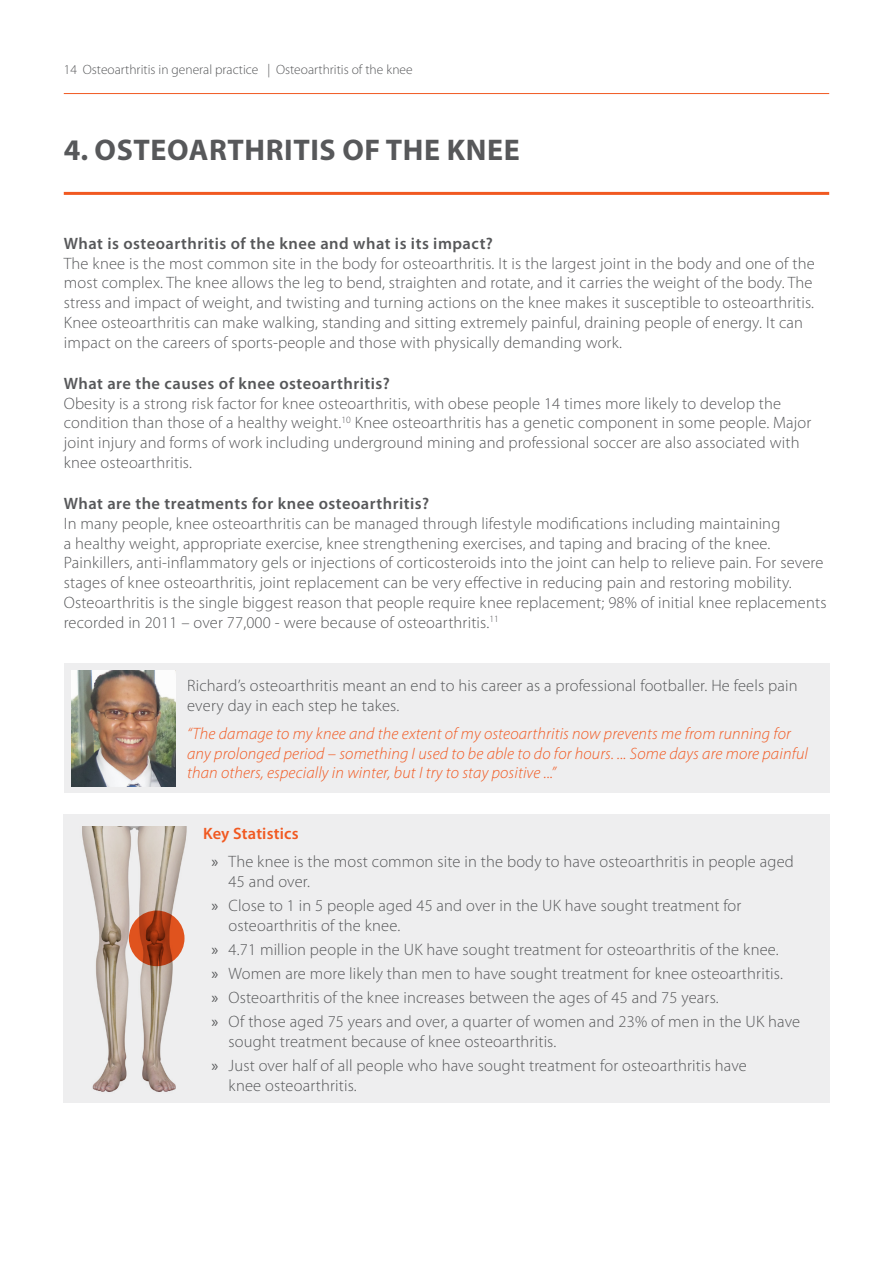
<style>
.page{position:relative;width:893px;height:1263px;background:#fff}
.page>*{position:absolute;margin:0;border:0;box-sizing:border-box;transform-origin:0 0}
.Section_Heading{font:700 30px "Myriad Pro";letter-spacing:.02em;color:#57585a}
.Body{font:300 16.5px/19.8px "Myriad Pro";letter-spacing:.01em;color:#57585a}
.t1{font:italic 300 16.5px/19.8px "Myriad Pro";letter-spacing:.01em;color:#f15921}
.sub_heading{font:600 16.5px "Myriad Pro";letter-spacing:.03em;color:#57585a}
.t2{font:300 13.5px "Myriad Pro";color:#57585a}
.s1{font-weight:600;color:#f15921}
.s2{font-weight:400}
</style>
<div class="page">
<hr style="left:64px;top:93px;width:765px;height:1px;background:#f15921">
<hr style="left:64px;top:192px;width:765px;height:3px;background:#f15921">
<div style="left:64px;top:663px;width:766px;height:130px;background:#eeeeef"></div>
<img style="left:72px;top:670px;width:104px;height:116px">
<div style="left:64px;top:814px;width:766px;height:288px;background:#eeeeef"></div>
<img style="left:82px;top:826px;width:105px;height:266px">
<svg style="left:129px;top:910px;width:55px;height:56px;background:#b44017"></svg>
<p class="t2" style="left:64px;top:61px;width:350px">14 Osteoarthritis in general practice | Osteoarthritis of the knee</p>
<p class="Section_Heading" style="left:64px;top:133px;width:457px">4. OSTEOARTHRITIS OF THE KNEE</p>
<p class="sub_heading" style="left:64px;top:233px;width:431px">What is osteoarthritis of the knee and what is its impact?</p>
<p class="Body" style="left:64px;top:253px;width:752px">The knee is the most common site in the body for osteoarthritis. It is the largest joint in the body and one of the most complex. The knee allows the leg to bend, straighten and rotate, and it carries the weight of the body. The stress and impact of weight, and twisting and turning actions on the knee makes it susceptible to osteoarthritis.<br>Knee osteoarthritis can make walking, standing and sitting extremely painful, draining people of energy. It can impact on the careers of sports-people and those with physically demanding work.</p>
<p class="sub_heading" style="left:64px;top:373px;width:328px">What are the causes of knee osteoarthritis?</p>
<p class="Body" style="left:64px;top:393px;width:749px">Obesity is a strong risk factor for knee osteoarthritis, with obese people 14 times more likely to develop the condition than those of a healthy weight.<sup>10</sup> Knee osteoarthritis has a genetic component in some people. Major joint injury and forms of work including underground mining and professional soccer are also associated with knee osteoarthritis.</p>
<p class="sub_heading" style="left:64px;top:493px;width:367px">What are the treatments for knee osteoarthritis?</p>
<p class="Body" style="left:64px;top:513px;width:764px">In many people, knee osteoarthritis can be managed through lifestyle modifications including maintaining<br>a healthy weight, appropriate exercise, knee strengthening exercises, and taping and bracing of the knee.<br>Painkillers, anti-inflammatory gels or injections of corticosteroids into the joint can help to relieve pain. For severe stages of knee osteoarthritis, joint replacement can be very effective in reducing pain and restoring mobility.<br>Osteoarthritis is the single biggest reason that people require knee replacement; 98% of initial knee replacements recorded in 2011 – over 77,000 - were because of osteoarthritis.<sup>11</sup></p>
<p class="Body" style="left:187px;top:675px;width:612px">Richard’s osteoarthritis meant an end to his career as a professional footballer. He feels pain every day in each step he takes.</p>
<p class="t1" style="left:187px;top:723px;width:622px">“The damage to my knee and the extent of my osteoarthritis now prevents me from running for any prolonged period – something I used to be able to do for hours. ... Some days are more painful than others, especially in winter, but I try to stay positive ...”</p>
<p class="Body" style="left:212px;top:819px;width:584px;line-height:28.3px;text-indent:-8px"><span class="s1">Key Statistics<br></span><span class="s2">»</span> The knee is the most common site in the body to have osteoarthritis in people aged</p>
<p class="Body" style="left:212px;top:869px;width:531px;line-height:24px;text-indent:17px">45 and over.<br><span class="s2">»</span> Close to 1 in 5 people aged 45 and over in the UK have sought treatment for</p>
<p class="Body" style="left:212px;top:913px;width:590px;line-height:24px;text-indent:17px">osteoarthritis of the knee.<br><span class="s2">»</span> 4.71 million people in the UK have sought treatment for osteoarthritis of the knee.<br><span class="s2">»</span> Women are more likely than men to have sought treatment for knee osteoarthritis.<br><span class="s2">»</span> Osteoarthritis of the knee increases between the ages of 45 and 75 years.<br><span class="s2">»</span> Of those aged 75 years and over, a quarter of women and 23% of men in the UK have</p>
<p class="Body" style="left:212px;top:1029px;width:537px;line-height:24px;text-indent:17px">sought treatment because of knee osteoarthritis.<br><span class="s2">»</span> Just over half of all people who have sought treatment for osteoarthritis have</p>
<p class="Body" style="left:229px;top:1075px;width:130px">knee osteoarthritis.</p>
</div>
